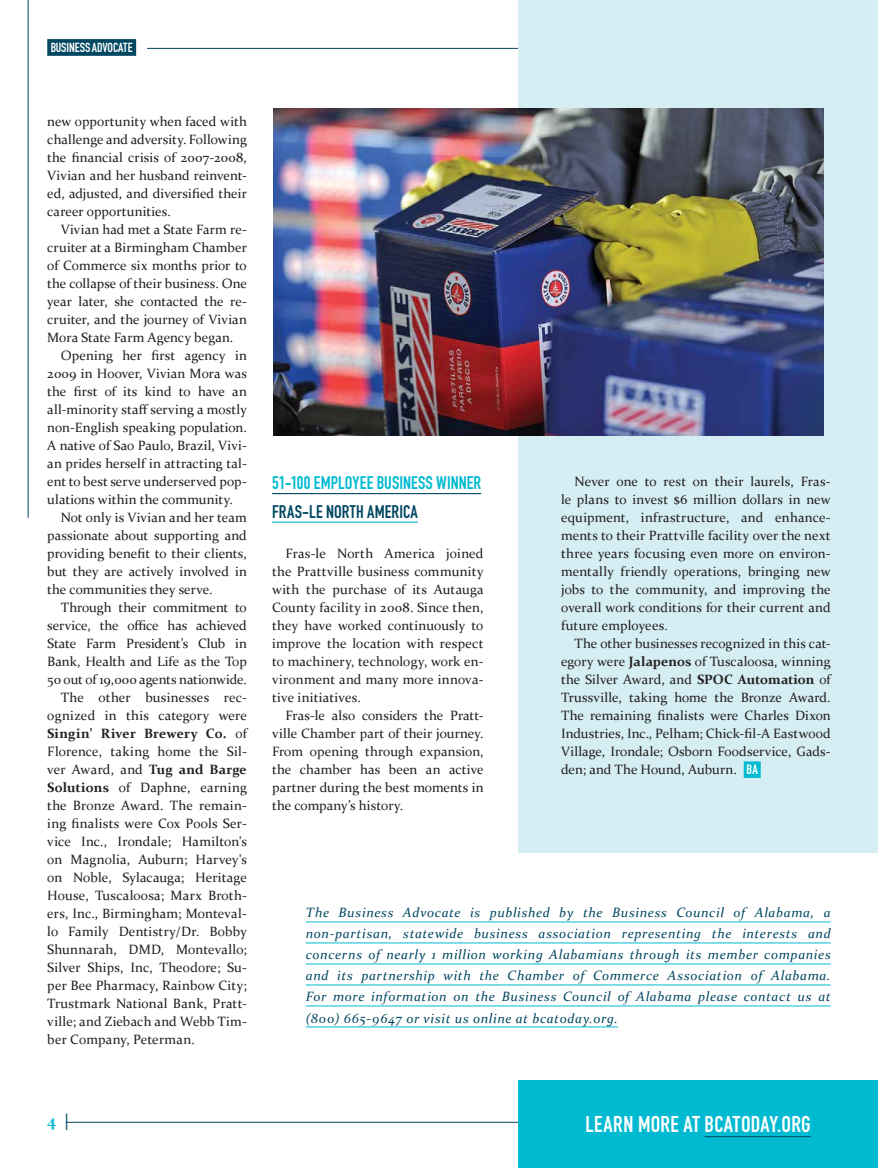
<style>
.page{position:relative;width:878px;height:1168px;background:#fff}
.page>*{position:absolute;margin:0;border:0;box-sizing:border-box;transform-origin:0 0}
.t1{font:700 22.5px "DIN Condensed";letter-spacing:.01em;color:#fff}
.t2{font:700 18px "DIN Condensed";letter-spacing:.005em;color:#00bad1}
.t3{font:700 18px "DIN Condensed";letter-spacing:.01em;color:#004761}
.t4{font:700 16.5px "Constantia";color:#00bad1}
.t5{font:13.5px/18px "Constantia";letter-spacing:.01em;color:#231f20;text-align:justify}
.t6{font:italic 13.5px/21px "Constantia";letter-spacing:.045em;color:#004761;text-align:justify}
.t7{font:13.5px "Constantia";letter-spacing:-.02em;color:#231f20}
.t8{font:700 13.5px "Constantia";letter-spacing:.015em;color:#231f20}
.t9{font:700 13.05px "DIN Condensed";letter-spacing:-.005em;color:#fff}
.s1{font-weight:400}
.s2{font-weight:700}
.s3{font-family:"DIN Condensed";font-weight:700;color:#fff}
.s4{color:#004761}
</style>
<div class="page">
<hr style="left:147px;top:48px;width:731px;height:1px;background:#004761">
<hr style="left:66px;top:1122px;width:647px;height:1px;background:#004761">
<div style="left:518px;top:0;width:360px;height:1168px;background:#d5eef3"></div>
<hr style="left:28px;top:0;width:1px;height:518px;background:#004761">
<div style="left:47px;top:39px;width:89px;height:17px;background:#004761"></div>
<div style="left:273px;top:853px;width:605px;height:227px;background:#fff"></div>
<hr style="left:306px;top:921px;width:524px;height:1px;background:#00bad1">
<hr style="left:306px;top:942px;width:524px;height:1px;background:#00bad1">
<hr style="left:306px;top:963px;width:524px;height:1px;background:#00bad1">
<hr style="left:306px;top:984px;width:524px;height:1px;background:#00bad1">
<hr style="left:306px;top:1005px;width:524px;height:1px;background:#00bad1">
<hr style="left:306px;top:1026px;width:312px;height:1px;background:#00bad1">
<div style="left:743px;top:761px;width:17px;height:17px;background:#00bad1"></div>
<hr style="left:272px;top:493px;width:209px;height:1px;background:#004761">
<hr style="left:272px;top:521px;width:146px;height:2px;background:#00bad1">
<div style="left:518px;top:1080px;width:360px;height:88px;background:#00bad1"></div>
<hr style="left:704px;top:1136px;width:106px;height:1px;background:#004761">
<img style="left:273px;top:108px;width:551px;height:327px">
<p class="t9" style="left:51px;top:39px;width:83px">BUSINESS ADVOCATE</p>
<p class="t5" style="left:47px;top:112px;width:201px">new opportunity when faced with challenge and adversity. Following the financial crisis of 2007-2008, Vivian and her husband reinvent&shy;ed, adjusted, and diversified their career opportunities.</p>
<p class="t5" style="left:47px;top:220px;width:201px;text-indent:14px">Vivian had met a State Farm re&shy;cruiter at a Birmingham Chamber of Commerce six months prior to the collapse of their business. One year later, she contacted the re&shy;cruiter, and the journey of Vivian Mora State Farm Agency began.</p>
<p class="t5" style="left:47px;top:346px;width:201px;text-indent:14px">Opening her first agency in 2009 in Hoover, Vivian Mora was the first of its kind to have an all-minority staff serving a mostly non-English speaking population.<br>A native of Sao Paulo, Brazil, Vivi&shy;an prides herself in attracting tal&shy;ent to best serve underserved pop&shy;ulations within the community.</p>
<p class="t5" style="left:47px;top:508px;width:201px;text-indent:14px">Not only is Vivian and her team passionate about supporting and providing benefit to their clients, but they are actively involved in the communities they serve.</p>
<p class="t5" style="left:61px;top:598px;width:188px">Through their commitment to</p>
<p class="t5" style="left:47px;top:616px;width:201px">service, the office has achieved</p>
<p class="t5" style="left:47px;top:634px;width:201px">State Farm President’s Club in</p>
<p class="t5" style="left:47px;top:652px;width:201px">Bank, Health and Life as the Top</p>
<p class="t7" style="left:47px;top:670px;width:201px">50 out of 19,000 agents nationwide.</p>
<p class="t5" style="left:61px;top:688px;width:188px">The other businesses rec-</p>
<p class="t5" style="left:47px;top:706px;width:201px">ognized in this category were</p>
<p class="t8" style="left:47px;top:724px;width:201px">Singin’ River Brewery Co. <span class="s1">of</span></p>
<p class="t5" style="left:47px;top:742px;width:201px">Florence, taking home the Sil-</p>
<p class="t5" style="left:47px;top:760px;width:201px">ver Award, and <span class="s2">Tug and Barge</span></p>
<p class="t5" style="left:47px;top:778px;width:201px"><span class="s2">Solutions</span> of Daphne, earning</p>
<p class="t5" style="left:47px;top:796px;width:201px">the Bronze Award. The remain-</p>
<p class="t5" style="left:47px;top:814px;width:201px">ing finalists were Cox Pools Ser-</p>
<p class="t5" style="left:47px;top:832px;width:201px">vice Inc., Irondale; Hamilton's</p>
<p class="t5" style="left:47px;top:850px;width:201px">on Magnolia, Auburn; Harvey's</p>
<p class="t5" style="left:47px;top:868px;width:201px">on Noble, Sylacauga; Heritage</p>
<p class="t5" style="left:47px;top:886px;width:201px">House, Tuscaloosa; Marx Broth-</p>
<p class="t5" style="left:47px;top:904px;width:201px">ers, Inc., Birmingham; Monteval-</p>
<p class="t5" style="left:47px;top:922px;width:201px">lo Family Dentistry/Dr. Bobby</p>
<p class="t5" style="left:47px;top:940px;width:201px">Shunnarah, DMD, Montevallo;</p>
<p class="t5" style="left:47px;top:958px;width:201px">Silver Ships, Inc, Theodore; Su-</p>
<p class="t5" style="left:47px;top:976px;width:201px">per Bee Pharmacy, Rainbow City;</p>
<p class="t5" style="left:47px;top:994px;width:201px">Trustmark National Bank, Pratt-</p>
<p class="t5" style="left:47px;top:1012px;width:201px">ville; and Ziebach and Webb Tim-</p>
<p class="t5" style="left:47px;top:1030px;width:149px">ber Company, Peterman.</p>
<h2 class="t2" style="left:272px;top:471px;width:211px">51-100 EMPLOYEE BUSINESS WINNER</h2>
<h2 class="t3" style="left:272px;top:499px;width:147px">FRAS-LE NORTH AMERICA</h2>
<p class="t5" style="left:272px;top:544px;width:213px;text-indent:14px">Fras-le North America joined the Prattville business community with the purchase of its Autauga County facility in 2008. Since then, they have worked continuously to improve the location with respect to machinery, technology, work en&shy;vironment and many more innova&shy;tive initiatives.</p>
<p class="t5" style="left:272px;top:706px;width:213px;text-indent:14px">Fras-le also considers the Pratt&shy;ville Chamber part of their journey.<br>From opening through expansion, the chamber has been an active partner during the best moments in the company’s history.</p>
<p class="t5" style="left:561px;top:472px;width:271px;text-indent:14px">Never one to rest on their laurels, Fras&shy;le plans to invest $6 million dollars in new equipment, infrastructure, and enhance&shy;ments to their Prattville facility over the next three years focusing even more on environ&shy;mentally friendly operations, bringing new jobs to the community, and improving the overall work conditions for their current and future employees.</p>
<p class="t5" style="left:561px;top:634px;width:271px;text-indent:14px">The other businesses recognized in this cat&shy;egory were <span class="s2">Jalapenos</span> of Tuscaloosa, winning the Silver Award, and <span class="s2">SPOC Automation</span> of Trussville, taking home the Bronze Award.<br>The remaining finalists were Charles Dixon Industries, Inc., Pelham; Chick-fil-A Eastwood Village, Irondale; Osborn Foodservice, Gads&shy;den; and The Hound, Auburn. <span class="s3">BA</span></p>
<p class="t6" style="left:306px;top:902px;width:526px">The Business Advocate is published by the Business Council of Alabama, a non-partisan, statewide business association representing the interests and concerns of nearly 1 million working Alabamians through its member companies and its partnership with the Chamber of Commerce Association of Alabama.<br>For more information on the Business Council of Alabama please contact us at (800) 665-9647 or visit us online at bcatoday.org.</p>
<p class="t4" style="left:47px;top:1108px;width:24px">4 <span class="s4">|</span></p>
<h1 class="t1" style="left:585px;top:1109px;width:227px">LEARN MORE AT BCATODAY.ORG</h1>
</div>
